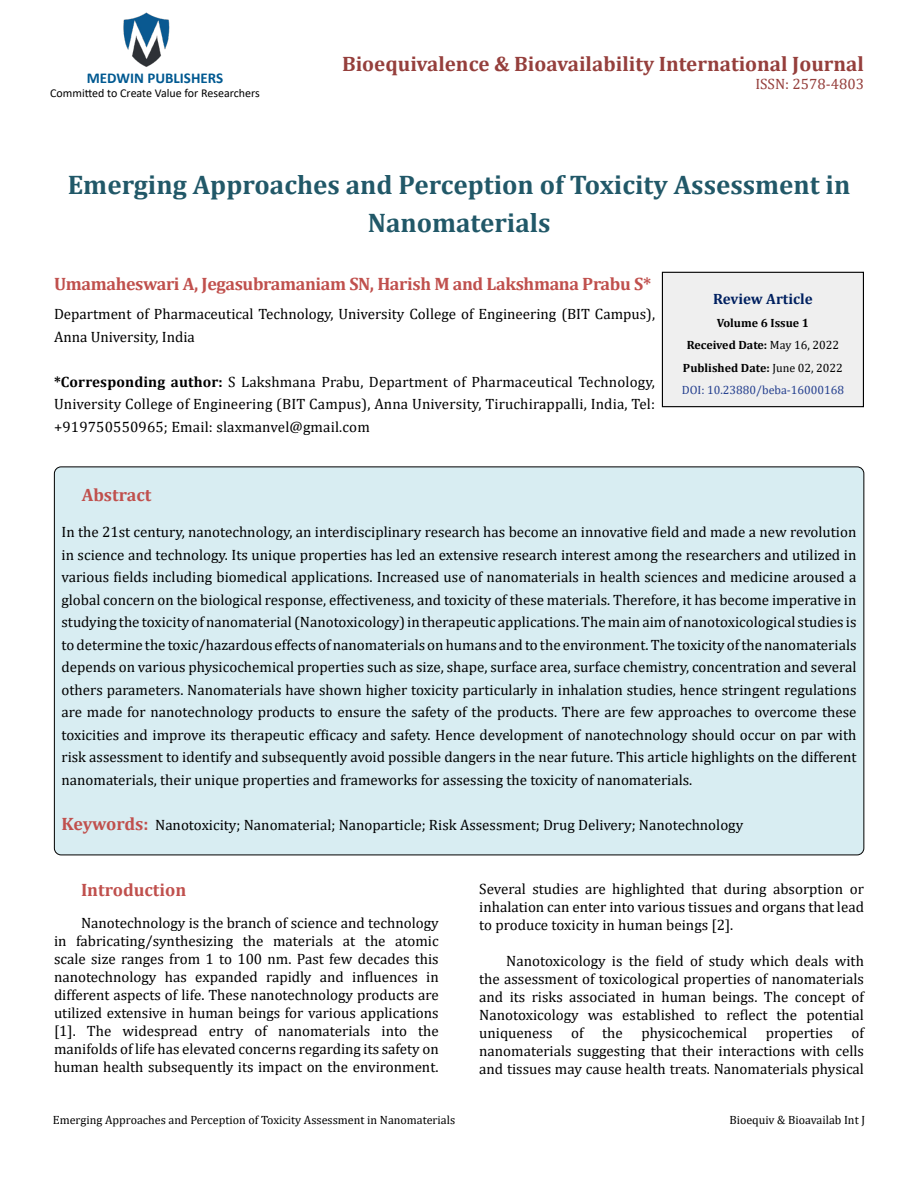
<style>
.page{position:relative;width:918px;height:1188px;background:#fff}
.page>*{position:absolute;margin:0;border:0;box-sizing:border-box;transform-origin:0 0}
.t1{font:700 27px/37.5px "Cambria";color:#215868;text-align:center}
.t2{font:700 21px "Cambria";color:#953f3c}
.t3{font:700 18px "Cambria";letter-spacing:-.02em;color:#c0504d}
.t4{font:700 18px "Cambria";color:#c0504d}
.t5{font:15px/18px "Cambria";color:#000;text-align:justify}
.t6{font:700 15px "Calibri";color:#005991}
.t7{font:15px "Cambria";color:#953f3c}
.t8{font:700 15px "Cambria";color:#002060}
.t9{font:12px "Cambria";color:#000}
.t10{font:700 12px/22.5px "Cambria";color:#000;text-align:center}
.t11{font:12px "Calibri";color:#000}
.s1{font-weight:700}
.s2{font-weight:400}
.s3{font-weight:400;color:#25408f}
.s4{font-weight:700;font-size:18px;color:#c0504d}
</style>
<div class="page">
<img style="left:123px;top:12px;width:47px;height:55px">
<div style="left:662px;top:272px;width:201px;height:135px;background:#efefef"></div>
<div style="left:662px;top:272px;width:202px;height:135px;border:1px solid #000"></div>
<div style="left:54px;top:467px;width:810px;height:388px;background:#d8edf2;border-radius:7px"></div>
<p class="t6" style="left:87px;top:67px;width:138px">MEDWIN PUBLISHERS</p>
<p class="t11" style="left:50px;top:85px;width:211px">Committed to Create Value for Researchers</p>
<h2 class="t2" style="left:342px;top:49px;width:523px">Bioequivalence &amp; Bioavailability International Journal</h2>
<p class="t7" style="left:755px;top:75px;width:110px">ISSN: 2578-4803</p>
<h1 class="t1" style="left:68px;top:165px;width:784px">Emerging Approaches and Perception of Toxicity Assessment in<br>Nanomaterials</h1>
<p class="t3" style="left:54px;top:271px;width:599px">Umamaheswari A, Jegasubramaniam SN, Harish M and Lakshmana Prabu S*</p>
<p class="t5" style="left:54px;top:303px;width:603px;line-height:22.5px">Department of Pharmaceutical Technology, University College of Engineering (BIT Campus),<br>Anna University, India</p>
<p class="t5" style="left:54px;top:370px;width:603px;line-height:22.5px"><span class="s1">*Corresponding author:</span> S Lakshmana Prabu, Department of Pharmaceutical Technology, University College of Engineering (BIT Campus), Anna University, Tiruchirappalli, India, Tel: +919750550965; Email: slaxmanvel@gmail.com</p>
<p class="t8" style="left:713px;top:288px;width:101px">Review Article</p>
<p class="t10" style="left:682px;top:311px;width:164px">Volume 6 Issue 1<br>Received Date: <span class="s2">May 16, 2022<br></span>Published Date: <span class="s2">June 02, 2022<br></span><span class="s3">DOI: 10.23880/beba-16000168</span></p>
<p class="t4" style="left:82px;top:483px;width:71px">Abstract</p>
<p class="t5" style="left:62px;top:521px;width:797px;line-height:22.5px">In the 21st century, nanotechnology, an interdisciplinary research has become an innovative field and made a new revolution in science and technology. Its unique properties has led an extensive research interest among the researchers and utilized in various fields including biomedical applications. Increased use of nanomaterials in health sciences and medicine aroused a global concern on the biological response, effectiveness, and toxicity of these materials. Therefore, it has become imperative in studying the toxicity of nanomaterial (Nanotoxicology) in therapeutic applications. The main aim of nanotoxicological studies is to determine the toxic/hazardous effects of nanomaterials on humans and to the environment. The toxicity of the nanomaterials depends on various physicochemical properties such as size, shape, surface area, surface chemistry, concentration and several others parameters. Nanomaterials have shown higher toxicity particularly in inhalation studies, hence stringent regulations are made for nanotechnology products to ensure the safety of the products. There are few approaches to overcome these toxicities and improve its therapeutic efficacy and safety. Hence development of nanotechnology should occur on par with risk assessment to identify and subsequently avoid possible dangers in the near future. This article highlights on the different nanomaterials, their unique properties and frameworks for assessing the toxicity of nanomaterials.</p>
<p class="t5" style="left:62px;top:816px;width:683px"><span class="s4">Keywords:</span> Nanotoxicity; Nanomaterial; Nanoparticle; Risk Assessment; Drug Delivery; Nanotechnology</p>
<p class="t4" style="left:81px;top:878px;width:107px">Introduction</p>
<p class="t5" style="left:54px;top:914px;width:386px;text-indent:27px">Nanotechnology is the branch of science and technology in fabricating/synthesizing the materials at the atomic scale size ranges from 1 to 100 nm. Past few decades this nanotechnology has expanded rapidly and influences in different aspects of life. These nanotechnology products are utilized extensive in human beings for various applications [1]. The widespread entry of nanomaterials into the manifolds of life has elevated concerns regarding its safety on human health subsequently its impact on the environment.</p>
<p class="t5" style="left:479px;top:880px;width:386px">Several studies are highlighted that during absorption or inhalation can enter into various tissues and organs that lead to produce toxicity in human beings [2].</p>
<p class="t5" style="left:479px;top:952px;width:386px;text-indent:27px">Nanotoxicology is the field of study which deals with the assessment of toxicological properties of nanomaterials and its risks associated in human beings. The concept of Nanotoxicology was established to reflect the potential uniqueness of the physicochemical properties of nanomaterials suggesting that their interactions with cells and tissues may cause health treats. Nanomaterials physical</p>
<p class="t9" style="left:53px;top:1113px;width:404px">Emerging Approaches and Perception of Toxicity Assessment in Nanomaterials</p>
<p class="t9" style="left:729px;top:1113px;width:137px">Bioequiv &amp; Bioavailab Int J</p>
</div>
